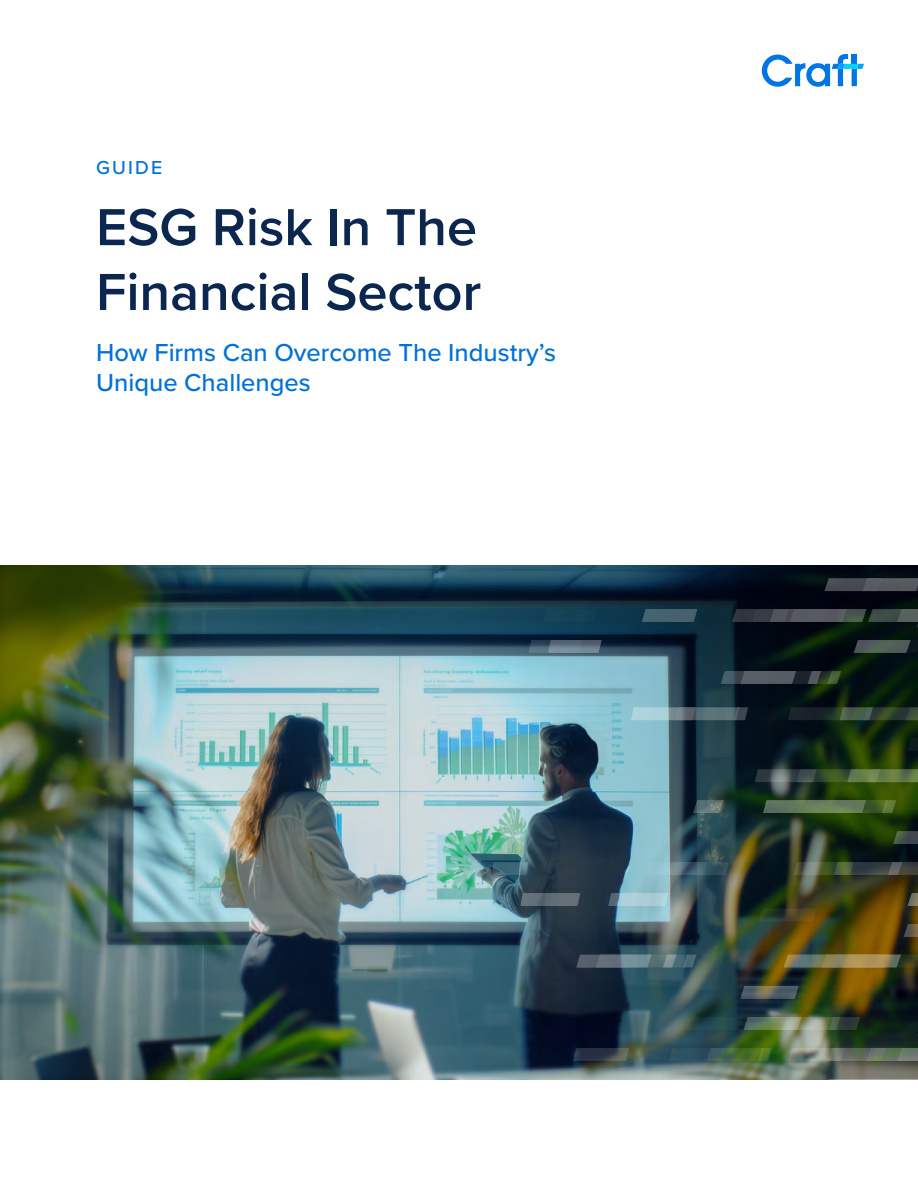
<style>
.page{position:relative;width:918px;height:1188px;background:#fff}
.page>*{position:absolute;margin:0;border:0;box-sizing:border-box;transform-origin:0 0}
.t1{font:600 54px/64.8px "Proxima Nova";color:#0b2750}
.t2{font:500 25.5px/30.6px "Proxima Nova";color:#0071d7}
.t3{font:500 19.5px "Proxima Nova";letter-spacing:.11em;color:#0071d7}
</style>
<div class="page">
<img style="left:0;top:566px;width:918px;height:514px">
<svg style="left:758px;top:909px;width:60px;height:12px"></svg>
<svg style="left:576px;top:955px;width:121px;height:13px;background:#5d737d"></svg>
<svg style="left:646px;top:862px;width:83px;height:13px"></svg>
<svg style="left:608px;top:893px;width:60px;height:13px"></svg>
<svg style="left:573px;top:1048px;width:56px;height:13px"></svg>
<svg style="left:520px;top:893px;width:60px;height:13px"></svg>
<svg style="left:494px;top:862px;width:35px;height:13px"></svg>
<svg style="left:740px;top:986px;width:118px;height:13px;background:#575732"></svg>
<svg style="left:763px;top:800px;width:133px;height:13px;background:#5d734d"></svg>
<svg style="left:685px;top:1017px;width:175px;height:13px;background:#54695a"></svg>
<svg style="left:669px;top:1048px;width:103px;height:13px"></svg>
<svg style="left:908px;top:738px;width:10px;height:13px"></svg>
<svg style="left:784px;top:955px;width:134px;height:12px;background:#827952"></svg>
<svg style="left:693px;top:800px;width:31px;height:13px"></svg>
<svg style="left:908px;top:893px;width:10px;height:13px"></svg>
<svg style="left:904px;top:924px;width:14px;height:13px"></svg>
<svg style="left:893px;top:831px;width:25px;height:13px"></svg>
<svg style="left:793px;top:862px;width:125px;height:13px;background:#4a5445"></svg>
<svg style="left:788px;top:1048px;width:130px;height:13px;background:#727d6e"></svg>
<svg style="left:824px;top:1079px;width:94px;height:1px"></svg>
<svg style="left:755px;top:769px;width:163px;height:13px;background:#506346"></svg>
<svg style="left:631px;top:707px;width:287px;height:13px;background:#445757"></svg>
<svg style="left:642px;top:609px;width:55px;height:13px"></svg>
<svg style="left:543px;top:609px;width:55px;height:13px"></svg>
<svg style="left:529px;top:640px;width:73px;height:13px"></svg>
<svg style="left:721px;top:671px;width:120px;height:13px;background:#434e4f"></svg>
<svg style="left:854px;top:640px;width:64px;height:13px"></svg>
<svg style="left:732px;top:609px;width:186px;height:18px;background:#323b3d"></svg>
<svg style="left:824px;top:578px;width:94px;height:13px"></svg>
<svg style="left:762px;top:54px;width:102px;height:33px"></svg>
<p class="t3" style="left:96px;top:153px;width:68px">GUIDE</p>
<h1 class="t1" style="left:96px;top:193px;width:387px">ESG Risk In The<br>Financial Sector</h1>
<p class="t2" style="left:96px;top:336px;width:461px">How Firms Can Overcome The Industry’s<br>Unique Challenges</p>
</div>
